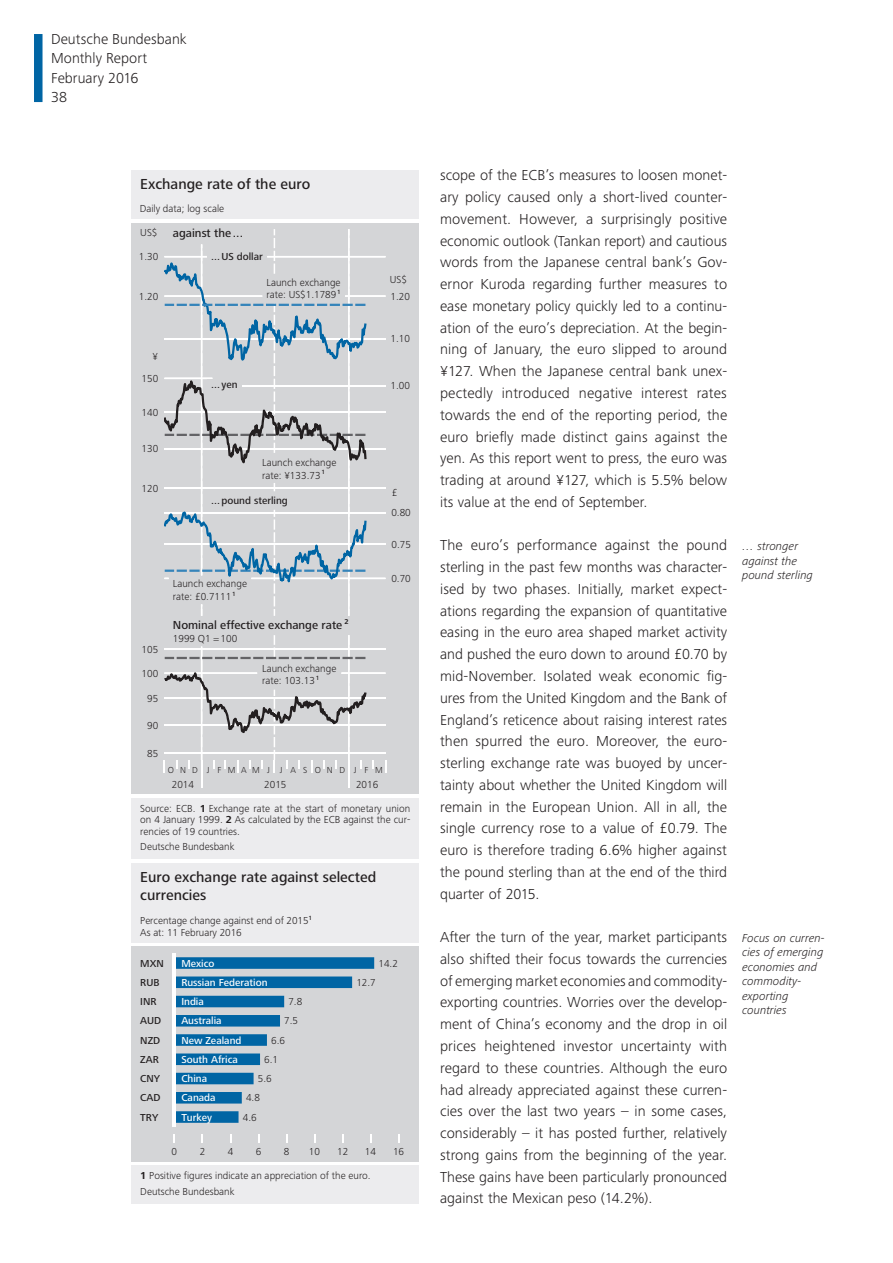
<style>
.page{position:relative;width:893px;height:1263px;background:#fff}
.page>*{position:absolute;margin:0;border:0;box-sizing:border-box;transform-origin:0 0}
.Body{font:300 15px/21.8px "Frutiger Next LTW1 G";color:#231f20;text-align:justify}
.t1{font:500 15px/18px "Frutiger Next LTCE";color:#231f20}
.KolumneL{font:300 15px/19.4px "Frutiger Next LTW1 G";letter-spacing:.005em;color:#231f20}
.t2{font:italic 300 12px/14.4px "Frutiger Next LTW1 G";color:#231f20}
.t3{font:500 12px "Frutiger Next LTCE";color:#231f20}
.t4{font:300 10.5px/12.6px "Frutiger Next LTCE";color:#231f20}
.t5{font:500 10.5px "Frutiger Next LTCE";color:#fff}
.t6{font:500 10.5px/19.2px "Frutiger Next LTCE";color:#231f20}
.t7{font:300 9px "Frutiger Next LTCE";letter-spacing:.845em;color:#231f20}
.s1{font-weight:700}
</style>
<div class="page">
<div style="left:132px;top:170px;width:287px;height:689px;background:#ececee"></div>
<div style="left:132px;top:221px;width:287px;height:575px;background:#d4d5d7"></div>
<svg style="left:385px;top:760px;width:1px;height:13px"></svg>
<hr style="left:242px;top:385px;width:143px;height:2px;background:#fff">
<hr style="left:164px;top:338px;width:221px;height:2px;background:#fff">
<hr style="left:345px;top:295px;width:40px;height:2px;background:#fff">
<hr style="left:267px;top:256px;width:118px;height:1px;background:#fff">
<hr style="left:164px;top:487px;width:221px;height:2px;background:#fff">
<hr style="left:164px;top:448px;width:221px;height:1px;background:#fff">
<hr style="left:164px;top:412px;width:221px;height:1px;background:#fff">
<hr style="left:251px;top:578px;width:134px;height:1px;background:#fff">
<hr style="left:164px;top:544px;width:221px;height:1px;background:#fff">
<hr style="left:164px;top:512px;width:221px;height:1px;background:#fff">
<hr style="left:164px;top:752px;width:221px;height:2px;background:#fff">
<hr style="left:164px;top:724px;width:221px;height:2px;background:#fff">
<hr style="left:164px;top:698px;width:221px;height:1px;background:#fff">
<hr style="left:341px;top:672px;width:44px;height:2px;background:#fff">
<hr style="left:164px;top:648px;width:221px;height:2px;background:#fff">
<svg style="left:164px;top:229px;width:203px;height:387px"></svg>
<hr style="left:132px;top:795px;width:287px;height:3px;background:#fff">
<hr style="left:132px;top:219px;width:287px;height:3px;background:#fff">
<svg style="left:164px;top:635px;width:209px;height:153px"></svg>
<div style="left:132px;top:863px;width:287px;height:340px;background:#ececee"></div>
<div style="left:132px;top:944px;width:287px;height:220px;background:#d4d5d7"></div>
<svg style="left:342px;top:1134px;width:2px;height:8px"></svg>
<svg style="left:370px;top:1134px;width:2px;height:8px"></svg>
<svg style="left:398px;top:1134px;width:2px;height:8px"></svg>
<hr style="left:132px;top:942px;width:287px;height:3px;background:#fff">
<hr style="left:132px;top:1162px;width:287px;height:3px;background:#fff">
<svg style="left:176px;top:957px;width:198px;height:166px"></svg>
<hr style="left:173px;top:953px;width:3px;height:174px;background:#fff">
<svg style="left:34px;top:34px;width:9px;height:68px"></svg>
<p class="KolumneL" style="left:51px;top:29px;width:137px">Deutsche Bundesbank<br>Monthly Report<br>February 2016<br>38</p>
<p class="t1" style="left:140px;top:176px;width:172px">Exchange rate of the euro</p>
<p class="t4" style="left:140px;top:203px;width:86px">Daily data; log scale</p>
<p class="t4" style="left:140px;top:227px;width:19px">US$</p>
<p class="t3" style="left:173px;top:229px;width:72px">against the ...</p>
<p class="t6" style="left:211px;top:248px;width:53px">... US dollar</p>
<p class="t4" style="left:139px;top:251px;width:21px">1.30</p>
<p class="t4" style="left:139px;top:291px;width:21px">1.20</p>
<p class="t4" style="left:266px;top:277px;width:76px">Launch exchange rate: US$1.1789 <sup>1</sup></p>
<p class="t4" style="left:390px;top:274px;width:19px">US$</p>
<p class="t4" style="left:391px;top:291px;width:21px">1.20</p>
<p class="t4" style="left:153px;top:351px;width:7px">¥</p>
<p class="t4" style="left:142px;top:373px;width:18px">150</p>
<p class="t4" style="left:142px;top:407px;width:18px">140</p>
<p class="t6" style="left:211px;top:376px;width:28px">... yen</p>
<p class="t4" style="left:391px;top:333px;width:21px">1.10</p>
<p class="t4" style="left:391px;top:380px;width:21px">1.00</p>
<p class="t4" style="left:142px;top:443px;width:18px">130</p>
<p class="t4" style="left:142px;top:483px;width:18px">120</p>
<p class="t4" style="left:262px;top:457px;width:76px">Launch exchange rate: ¥133.73 <sup>1</sup></p>
<p class="t6" style="left:211px;top:492px;width:78px">... pound sterling</p>
<p class="t4" style="left:392px;top:487px;width:7px">£</p>
<p class="t4" style="left:391px;top:507px;width:21px">0.80</p>
<p class="t4" style="left:392px;top:539px;width:21px">0.75</p>
<p class="t4" style="left:142px;top:644px;width:18px">105</p>
<p class="t4" style="left:142px;top:668px;width:18px">100</p>
<p class="t4" style="left:147px;top:693px;width:13px">95</p>
<p class="t4" style="left:147px;top:720px;width:13px">90</p>
<p class="t4" style="left:147px;top:748px;width:13px">85</p>
<p class="t4" style="left:173px;top:578px;width:76px">Launch exchange rate: £0.7111 <sup>1</sup></p>
<p class="t3" style="left:173px;top:620px;width:177px">Nominal effective exchange rate <sup>2</sup></p>
<p class="t4" style="left:173px;top:633px;width:66px">1999 Q1 = 100</p>
<p class="t4" style="left:262px;top:663px;width:76px">Launch exchange rate: 103.13 <sup>1</sup></p>
<p class="t4" style="left:391px;top:573px;width:21px">0.70</p>
<p class="t7" style="left:168px;top:766px;width:217px">OND JFMAMJ JASOND JFM</p>
<p class="t4" style="left:172px;top:779px;width:24px">2014</p>
<p class="t4" style="left:264px;top:779px;width:24px">2015</p>
<p class="t4" style="left:356px;top:779px;width:24px">2016</p>
<p class="t4" style="left:140px;top:804px;width:271px;line-height:11.4px;text-align:justify">Source: ECB. <span class="s1">1</span> Exchange rate at the start of monetary union on 4 January 1999. <span class="s1">2</span> As calculated by the ECB against the cur&shy;rencies of 19 countries.</p>
<p class="t4" style="left:140px;top:841px;width:96px">Deutsche Bundesbank</p>
<p class="t1" style="left:140px;top:869px;width:237px">Euro exchange rate against selected currencies</p>
<p class="t4" style="left:140px;top:916px;width:173px;line-height:11.2px">Percentage change against end of 2015<sup>1<br></sup>As at: 11 February 2016</p>
<p class="t6" style="left:140px;top:954px;width:25px">MXN<br>RUB<br>INR<br>AUD<br>NZD<br>ZAR<br>CNY<br>CAD<br>TRY</p>
<p class="t4" style="left:378px;top:958px;width:21px">14.2</p>
<p class="t5" style="left:181px;top:959px;width:35px">Mexico</p>
<p class="t5" style="left:181px;top:978px;width:88px">Russian Federation</p>
<p class="t4" style="left:356px;top:977px;width:21px">12.7</p>
<p class="t5" style="left:181px;top:997px;width:24px">India</p>
<p class="t4" style="left:288px;top:996px;width:15px">7.8</p>
<p class="t4" style="left:284px;top:1015px;width:15px">7.5</p>
<p class="t5" style="left:181px;top:1017px;width:42px">Australia</p>
<p class="t5" style="left:181px;top:1036px;width:62px">New Zealand</p>
<p class="t4" style="left:271px;top:1035px;width:15px">6.6</p>
<p class="t4" style="left:264px;top:1054px;width:15px">6.1</p>
<p class="t4" style="left:258px;top:1073px;width:15px">5.6</p>
<p class="t4" style="left:246px;top:1092px;width:15px">4.8</p>
<p class="t5" style="left:181px;top:1055px;width:58px">South Africa</p>
<p class="t5" style="left:181px;top:1074px;width:27px">China</p>
<p class="t5" style="left:181px;top:1094px;width:36px">Canada</p>
<p class="t5" style="left:181px;top:1113px;width:32px">Turkey</p>
<p class="t4" style="left:243px;top:1112px;width:15px">4.6</p>
<p class="t4" style="left:172px;top:1146px;width:7px">0</p>
<p class="t4" style="left:200px;top:1146px;width:7px">2</p>
<p class="t4" style="left:228px;top:1146px;width:7px">4</p>
<p class="t4" style="left:256px;top:1146px;width:7px">6</p>
<p class="t4" style="left:284px;top:1146px;width:7px">8</p>
<p class="t4" style="left:309px;top:1146px;width:13px">10</p>
<p class="t4" style="left:337px;top:1146px;width:13px">12</p>
<p class="t4" style="left:365px;top:1146px;width:13px">14</p>
<p class="t4" style="left:393px;top:1146px;width:13px">16</p>
<p class="t4" style="left:140px;top:1169px;width:232px;line-height:15.6px"><span class="s1">1</span> Positive figures indicate an appreciation of the euro.<br>Deutsche Bundesbank</p>
<p class="Body" style="left:440px;top:164px;width:289px">scope of the ECB’s measures to loosen monet&shy;ary policy caused only a short-lived counter&shy;movement. However, a surprisingly positive economic outlook (Tankan report) and cautious words from the Japanese central bank’s Gov&shy;ernor Kuroda regarding further measures to ease monetary policy quickly led to a continu&shy;ation of the euro’s depreciation. At the begin&shy;ning of January, the euro slipped to around ¥127. When the Japanese central bank unex&shy;pectedly introduced negative interest rates towards the end of the reporting period, the euro briefly made distinct gains against the yen. As this report went to press, the euro was trading at around ¥127, which is 5.5% below its value at the end of September.</p>
<p class="Body" style="left:440px;top:534px;width:289px">The euro’s performance against the pound sterling in the past few months was character&shy;ised by two phases. Initially, market expect&shy;ations regarding the expansion of quantitative easing in the euro area shaped market activity and pushed the euro down to around £0.70 by mid-November. Isolated weak economic fig&shy;ures from the United Kingdom and the Bank of England’s reticence about raising interest rates then spurred the euro. Moreover, the euro&shy;sterling exchange rate was buoyed by uncer&shy;tainty about whether the United Kingdom will remain in the European Union. All in all, the single currency rose to a value of £0.79. The euro is therefore trading 6.6% higher against the pound sterling than at the end of the third quarter of 2015.</p>
<p class="Body" style="left:440px;top:926px;width:289px">After the turn of the year, market participants also shifted their focus towards the currencies of emerging market economies and commodity&shy;exporting countries. Worries over the develop&shy;ment of China’s economy and the drop in oil prices heightened investor uncertainty with regard to these countries. Although the euro had already appreciated against these curren&shy;cies over the last two years – in some cases, considerably – it has posted further, relatively strong gains from the beginning of the year.<br>These gains have been particularly pronounced against the Mexican peso (14.2%).</p>
<p class="t2" style="left:742px;top:539px;width:73px">… stronger against the pound sterling</p>
<p class="t2" style="left:742px;top:931px;width:84px">Focus on curren&shy;cies of emerging economies and commodity&shy;exporting countries</p>
</div>
